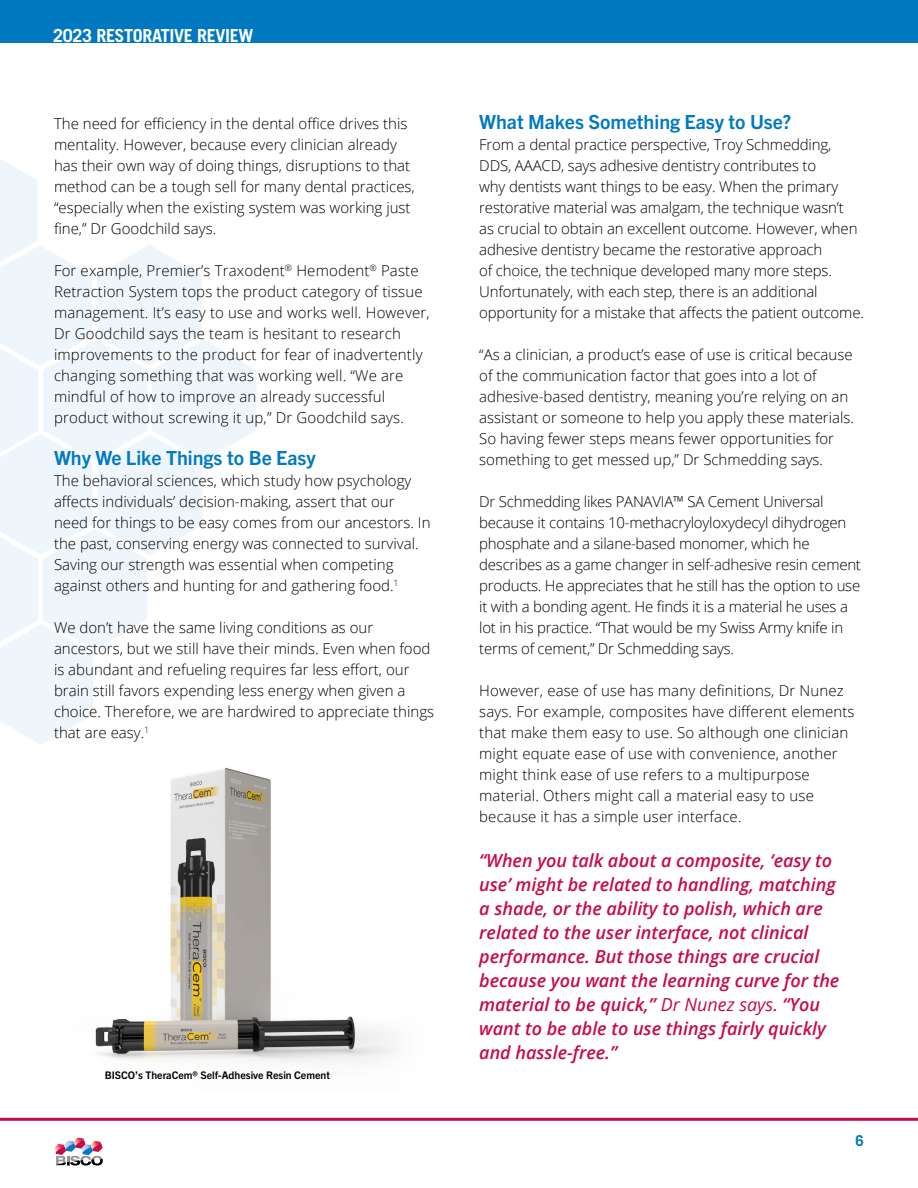
<style>
.page{position:relative;width:918px;height:1188px;background:#fff}
.page>*{position:absolute;margin:0;border:0;box-sizing:border-box;transform-origin:0 0}
.t1{font:700 19.5px "Trade Gothic Next LT Pro";color:#0079c1}
.t2{font:italic 600 18px/24px "Open Sans";color:#c60c46}
.t3{font:700 18px "Trade Gothic LT Std";letter-spacing:-.02em;color:#fff}
.t4{font:300 15px/21px "Open Sans";color:#000}
.t5{font:700 15px "Trade Gothic LT Std";color:#0079c1}
.t6{font:700 10.5px "Trade Gothic Next LT Pro";color:#000}
.s1{font-weight:400}
</style>
<div class="page">
<div style="left:0;top:0;width:918px;height:42px;background:#0079c1"></div>
<hr style="left:0;top:1118px;width:918px;height:3px;background:#c60c46">
<svg style="left:54px;top:1138px;width:49px;height:27px"></svg>
<svg style="left:0;top:159px;width:256px;height:585px"></svg>
<img style="left:95px;top:767px;width:299px;height:296px">
<p class="t3" style="left:53px;top:25px;width:202px">2023 RESTORATIVE REVIEW</p>
<p class="t4" style="left:54px;top:113px;width:362px">The need for efficiency in the dental office drives this mentality. However, because every clinician already has their own way of doing things, disruptions to that method can be a tough sell for many dental practices, “especially when the existing system was working just fine,” Dr Goodchild says.</p>
<p class="t4" style="left:54px;top:260px;width:377px">For example, Premier’s Traxodent<sup>®</sup> Hemodent<sup>®</sup> Paste Retraction System tops the product category of tissue management. It’s easy to use and works well. However, Dr Goodchild says the team is hesitant to research improvements to the product for fear of inadvertently changing something that was working well. “We are mindful of how to improve an already successful product without screwing it up,” Dr Goodchild says.</p>
<h1 class="t1" style="left:54px;top:444px;width:263px">Why We Like Things to Be Easy</h1>
<p class="t4" style="left:54px;top:470px;width:378px">The behavioral sciences, which study how psychology affects individuals’ decision-making, assert that our need for things to be easy comes from our ancestors. In the past, conserving energy was connected to survival.<br>Saving our strength was essential when competing against others and hunting for and gathering food.<sup>1</sup></p>
<p class="t4" style="left:54px;top:617px;width:382px">We don’t have the same living conditions as our ancestors, but we still have their minds. Even when food is abundant and refueling requires far less effort, our brain still favors expending less energy when given a choice. Therefore, we are hardwired to appreciate things that are easy.<sup>1</sup></p>
<p class="t6" style="left:105px;top:1068px;width:227px">BISCO’s TheraCem® Self-Adhesive Resin Cement</p>
<h1 class="t1" style="left:479px;top:108px;width:314px">What Makes Something Easy to Use?</h1>
<p class="t4" style="left:479px;top:134px;width:386px">From a dental practice perspective, Troy Schmedding, DDS, AAACD, says adhesive dentistry contributes to<br>why dentists want things to be easy. When the primary restorative material was amalgam, the technique wasn’t<br>as crucial to obtain an excellent outcome. However, when adhesive dentistry became the restorative approach<br>of choice, the technique developed many more steps.<br>Unfortunately, with each step, there is an additional opportunity for a mistake that affects the patient outcome.</p>
<p class="t4" style="left:479px;top:344px;width:376px">“As a clinician, a product’s ease of use is critical because of the communication factor that goes into a lot of adhesive-based dentistry, meaning you’re relying on an assistant or someone to help you apply these materials.<br>So having fewer steps means fewer opportunities for something to get messed up,” Dr Schmedding says.</p>
<p class="t4" style="left:479px;top:491px;width:383px">Dr Schmedding likes PANAVIA™ SA Cement Universal because it contains 10-methacryloyloxydecyl dihydrogen phosphate and a silane-based monomer, which he describes as a game changer in self-adhesive resin cement products. He appreciates that he still has the option to use it with a bonding agent. He finds it is a material he uses a lot in his practice. “That would be my Swiss Army knife in terms of cement,” Dr Schmedding says.</p>
<p class="t4" style="left:479px;top:680px;width:377px">However, ease of use has many definitions, Dr Nunez says. For example, composites have different elements that make them easy to use. So although one clinician might equate ease of use with convenience, another might think ease of use refers to a multipurpose material. Others might call a material easy to use because it has a simple user interface.</p>
<p class="t2" style="left:479px;top:848px;width:362px">“When you talk about a composite, ‘easy to use’ might be related to handling, matching a shade, or the ability to polish, which are related to the user interface, not clinical performance. But those things are crucial because you want the learning curve for the material to be quick,” <span class="s1">Dr Nunez says.</span> “You want to be able to use things fairly quickly and hassle-free.”</p>
<p class="t5" style="left:856px;top:1131px;width:10px">6</p>
</div>
